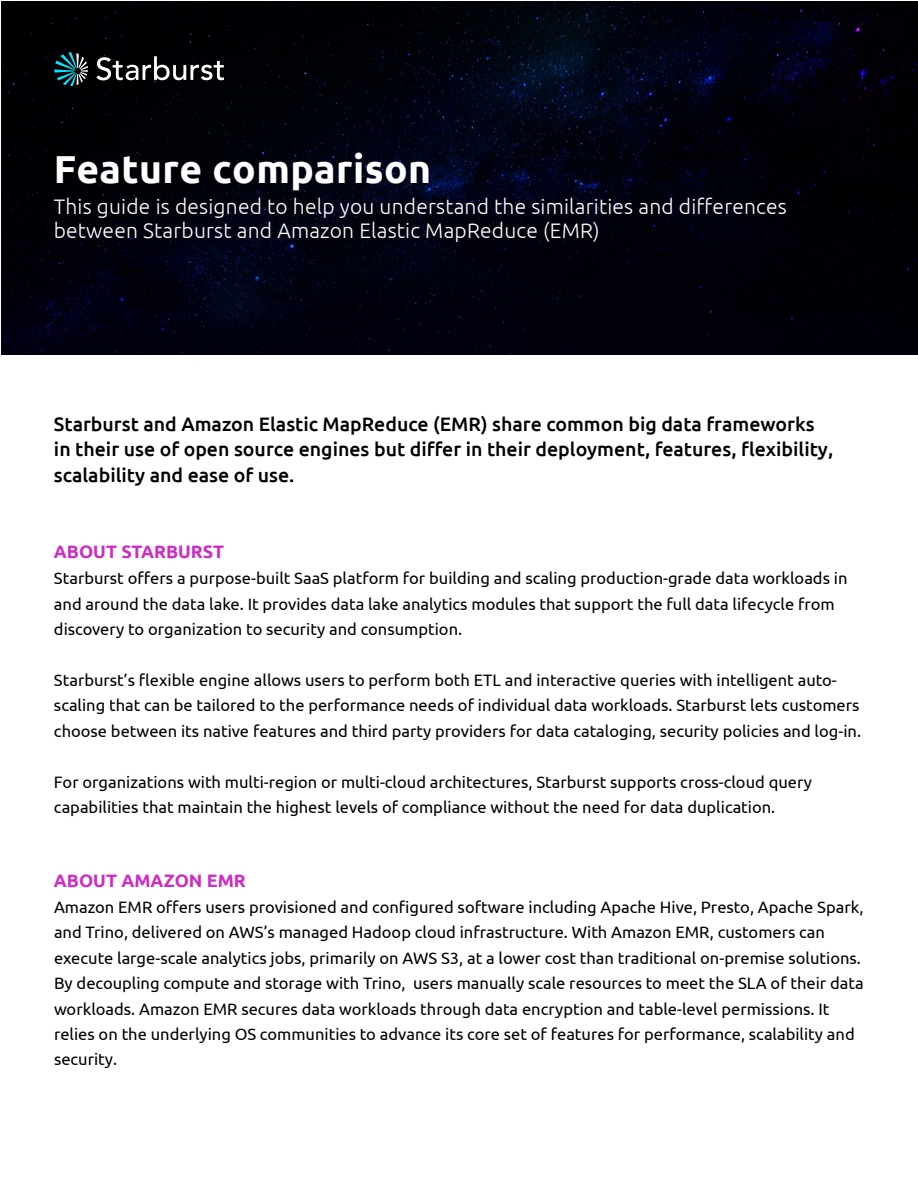
<style>
.page{position:relative;width:918px;height:1188px;background:#fff}
.page>*{position:absolute;margin:0;border:0;box-sizing:border-box;transform-origin:0 0}
.t1{font:700 39px "Ubuntu";letter-spacing:.01em;color:#fff}
.t2{font:300 21px/24px "Ubuntu";letter-spacing:.01em;color:#fff}
.t3{font:500 19.5px/25.5px "Ubuntu";color:#000}
.t4{font:700 18px "Ubuntu";color:#ce2cc3}
.t5{font:16.5px/25.3px "Ubuntu";color:#000}
</style>
<div class="page">
<img style="left:1px;top:1px;width:917px;height:353px">
<svg style="left:54px;top:52px;width:34px;height:34px"></svg>
<svg style="left:96px;top:56px;width:128px;height:24px"></svg>
<h1 class="t1" style="left:54px;top:146px;width:379px">Feature comparison</h1>
<p class="t2" style="left:54px;top:194px;width:735px">This guide is designed to help you understand the similarities and differences between Starburst and Amazon Elastic MapReduce (EMR)</p>
<p class="t3" style="left:54px;top:411px;width:781px">Starburst and Amazon Elastic MapReduce (EMR) share common big data frameworks in their use of open source engines but differ in their deployment, features, flexibility, scalability and ease of use.</p>
<p class="t4" style="left:54px;top:541px;width:172px">ABOUT STARBURST</p>
<p class="t5" style="left:54px;top:565px;width:795px">Starburst offers a purpose-built SaaS platform for building and scaling production-grade data workloads in and around the data lake. It provides data lake analytics modules that support the full data lifecycle from discovery to organization to security and consumption.</p>
<p class="t5" style="left:54px;top:667px;width:809px">Starburst’s flexible engine allows users to perform both ETL and interactive queries with intelligent auto&shy;scaling that can be tailored to the performance needs of individual data workloads. Starburst lets customers choose between its native features and third party providers for data cataloging, security policies and log-in.</p>
<p class="t5" style="left:54px;top:769px;width:759px">For organizations with multi-region or multi-cloud architectures, Starburst supports cross-cloud query capabilities that maintain the highest levels of compliance without the need for data duplication.</p>
<p class="t4" style="left:54px;top:870px;width:193px">ABOUT AMAZON EMR</p>
<p class="t5" style="left:54px;top:894px;width:811px">Amazon EMR offers users provisioned and configured software including Apache Hive, Presto, Apache Spark, and Trino, delivered on AWS’s managed Hadoop cloud infrastructure. With Amazon EMR, customers can execute large-scale analytics jobs, primarily on AWS S3, at a lower cost than traditional on-premise solutions.<br>By decoupling compute and storage with Trino, users manually scale resources to meet the SLA of their data workloads. Amazon EMR secures data workloads through data encryption and table-level permissions. It relies on the underlying OS communities to advance its core set of features for performance, scalability and security.</p>
</div>
